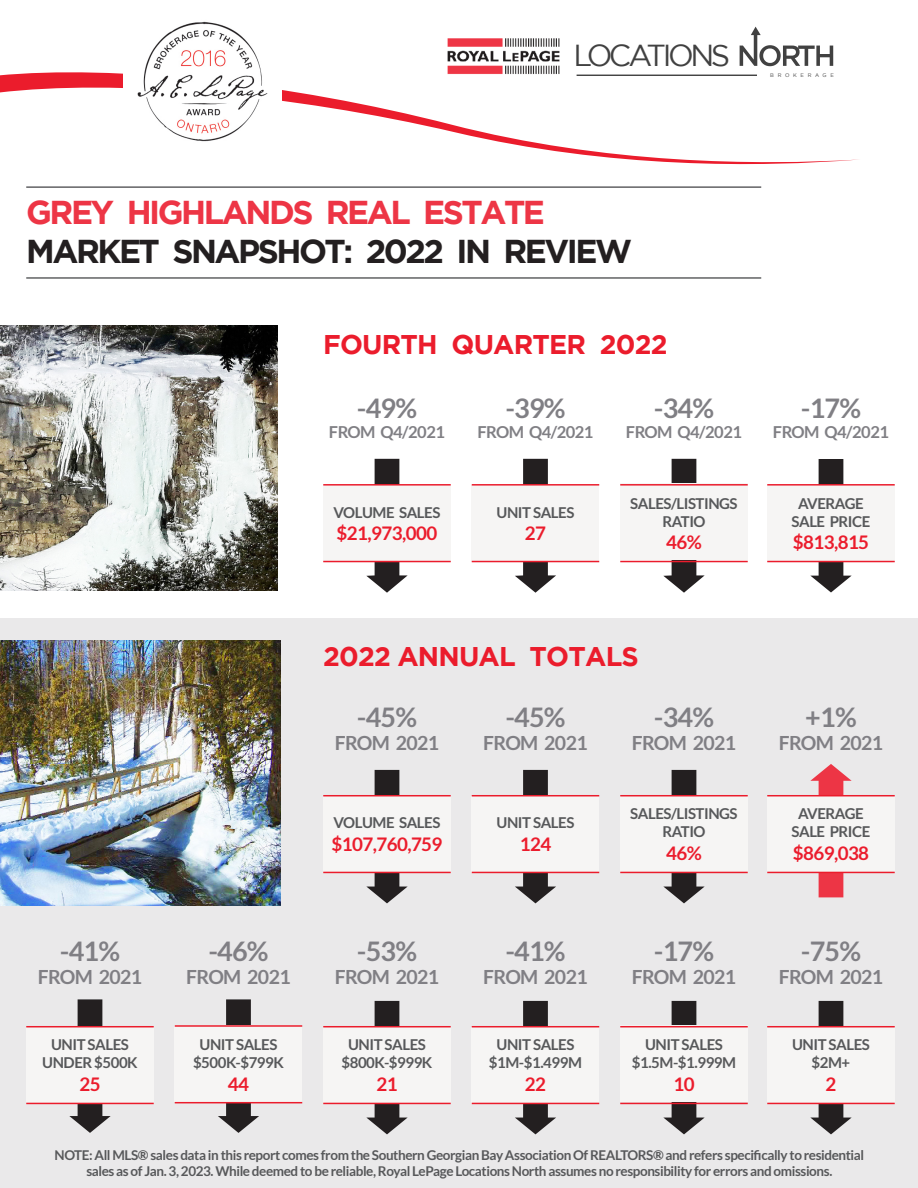
<style>
.page{position:relative;width:918px;height:1188px;background:#fff}
.page>*{position:absolute;margin:0;border:0;box-sizing:border-box;transform-origin:0 0}
.t1{font:700 33px/39px "Gotham";letter-spacing:-.075em;color:#231f20}
.t2{font:30.3px "Gotham";letter-spacing:-.115em;color:#414141}
.t3{font:700 27px "Lato";letter-spacing:-.03em;color:#807f84}
.t4{font:700 27px "Gotham";letter-spacing:-.03em;color:#eb1c2c}
.t5{font:700 19.5px "Lato";letter-spacing:-.03em;color:#807f84}
.t6{font:700 18.75px "Lato";letter-spacing:-.03em;color:#eb1c2c}
.t7{font:700 16.5px "Lato";letter-spacing:-.03em;color:#807f84}
.t8{font:700 15px/18px "Lato";letter-spacing:-.03em;color:#57585a;text-align:center}
.t9{font:700 13.5px/16.2px "Lato";letter-spacing:-.03em;color:#57585a;text-align:center}
.t10{font:5.25px "Gotham";letter-spacing:.7em;color:#414141}
.s1{color:#ed3545}
</style>
<div class="page">
<div style="left:0;top:618px;width:918px;height:570px;background:#eae9ea"></div>
<img style="left:0;top:640px;width:280px;height:266px">
<img style="left:0;top:326px;width:278px;height:265px">
<img style="left:447px;top:38px;width:113px;height:24px">
<svg style="left:740px;top:27px;width:93px;height:37px"></svg>
<svg style="left:0;top:64px;width:858px;height:101px"></svg>
<img style="left:123px;top:21px;width:158px;height:140px">
<svg style="left:218px;top:999px;width:41px;height:134px"></svg>
<svg style="left:663px;top:770px;width:42px;height:133px"></svg>
<svg style="left:663px;top:459px;width:42px;height:134px"></svg>
<svg style="left:515px;top:459px;width:41px;height:134px"></svg>
<svg style="left:366px;top:459px;width:42px;height:134px"></svg>
<svg style="left:515px;top:1001px;width:41px;height:133px"></svg>
<svg style="left:663px;top:1001px;width:42px;height:133px"></svg>
<svg style="left:810px;top:1001px;width:42px;height:133px"></svg>
<svg style="left:69px;top:999px;width:42px;height:134px"></svg>
<svg style="left:810px;top:764px;width:42px;height:133px"></svg>
<svg style="left:810px;top:459px;width:42px;height:133px"></svg>
<hr style="left:26px;top:277px;width:735px;height:2px;background:#595a5c">
<div style="left:620px;top:484px;width:128px;height:76px;background:#f6f5f4"></div>
<hr style="left:26px;top:186px;width:735px;height:2px;background:#595a5c">
<div style="left:472px;top:486px;width:127px;height:76px;background:#f6f5f4"></div>
<div style="left:323px;top:486px;width:128px;height:76px;background:#f6f5f4"></div>
<div style="left:767px;top:486px;width:128px;height:76px;background:#f6f5f4"></div>
<hr style="left:472px;top:484px;width:127px;height:2px;background:#eb1c2c">
<hr style="left:323px;top:484px;width:128px;height:2px;background:#eb1c2c">
<hr style="left:767px;top:484px;width:128px;height:2px;background:#eb1c2c">
<hr style="left:472px;top:561px;width:127px;height:1px;background:#eb1c2c">
<hr style="left:323px;top:561px;width:128px;height:1px;background:#eb1c2c">
<hr style="left:767px;top:561px;width:128px;height:1px;background:#eb1c2c">
<hr style="left:620px;top:484px;width:128px;height:2px;background:#eb1c2c">
<hr style="left:620px;top:561px;width:128px;height:1px;background:#eb1c2c">
<div style="left:620px;top:796px;width:128px;height:76px;background:#f6f5f4"></div>
<svg style="left:515px;top:770px;width:41px;height:133px"></svg>
<svg style="left:366px;top:770px;width:42px;height:133px"></svg>
<div style="left:472px;top:797px;width:127px;height:76px;background:#f6f5f4"></div>
<div style="left:323px;top:797px;width:128px;height:76px;background:#f6f5f4"></div>
<div style="left:767px;top:797px;width:128px;height:76px;background:#f6f5f4"></div>
<hr style="left:472px;top:795px;width:127px;height:1px;background:#eb1c2c">
<hr style="left:323px;top:795px;width:128px;height:1px;background:#eb1c2c">
<hr style="left:767px;top:795px;width:128px;height:1px;background:#eb1c2c">
<hr style="left:472px;top:872px;width:127px;height:1px;background:#eb1c2c">
<hr style="left:323px;top:872px;width:128px;height:1px;background:#eb1c2c">
<hr style="left:767px;top:872px;width:128px;height:1px;background:#eb1c2c">
<hr style="left:620px;top:795px;width:128px;height:1px;background:#eb1c2c">
<hr style="left:620px;top:872px;width:128px;height:1px;background:#eb1c2c">
<div style="left:620px;top:1025px;width:128px;height:77px;background:#f6f5f4"></div>
<svg style="left:366px;top:1001px;width:42px;height:133px"></svg>
<div style="left:472px;top:1028px;width:127px;height:76px;background:#f6f5f4"></div>
<div style="left:323px;top:1028px;width:128px;height:76px;background:#f6f5f4"></div>
<div style="left:767px;top:1028px;width:128px;height:76px;background:#f6f5f4"></div>
<div style="left:26px;top:1028px;width:128px;height:76px;background:#f6f5f4"></div>
<div style="left:175px;top:1025px;width:127px;height:76px;background:#f6f5f4"></div>
<hr style="left:472px;top:1026px;width:127px;height:1px;background:#eb1c2c">
<hr style="left:323px;top:1026px;width:128px;height:1px;background:#eb1c2c">
<hr style="left:767px;top:1026px;width:128px;height:1px;background:#eb1c2c">
<hr style="left:26px;top:1026px;width:128px;height:1px;background:#eb1c2c">
<hr style="left:175px;top:1025px;width:127px;height:2px;background:#eb1c2c">
<hr style="left:472px;top:1103px;width:127px;height:1px;background:#eb1c2c">
<hr style="left:323px;top:1103px;width:128px;height:1px;background:#eb1c2c">
<hr style="left:767px;top:1103px;width:128px;height:1px;background:#eb1c2c">
<hr style="left:26px;top:1103px;width:128px;height:1px;background:#eb1c2c">
<hr style="left:175px;top:1102px;width:127px;height:1px;background:#eb1c2c">
<hr style="left:620px;top:1026px;width:128px;height:1px;background:#eb1c2c">
<hr style="left:620px;top:1103px;width:128px;height:1px;background:#eb1c2c">
<h2 class="t2" style="left:573px;top:39px;width:158px">LOCATIONS</h2>
<p class="t10" style="left:770px;top:72px;width:65px">BROKERAGE</p>
<p class="t1" style="left:26px;top:192px;width:607px"><span class="s1">GREY HIGHLANDS REAL ESTATE<br></span>MARKET SNAPSHOT: 2022 IN REVIEW</p>
<p class="t4" style="left:323px;top:328px;width:346px">FOURTH QUARTER 2022</p>
<p class="t3" style="left:357px;top:393px;width:62px">-49%</p>
<p class="t7" style="left:329px;top:423px;width:118px">FROM Q4/2021</p>
<p class="t8" style="left:334px;top:503px;width:108px">VOLUME SALES</p>
<p class="t6" style="left:337px;top:523px;width:102px">$21,973,000</p>
<p class="t3" style="left:505px;top:393px;width:62px">-39%</p>
<p class="t7" style="left:477px;top:423px;width:118px">FROM Q4/2021</p>
<p class="t8" style="left:497px;top:503px;width:79px">UNIT SALES</p>
<p class="t6" style="left:525px;top:523px;width:23px">27</p>
<p class="t3" style="left:654px;top:393px;width:62px">-34%</p>
<p class="t7" style="left:626px;top:423px;width:118px">FROM Q4/2021</p>
<p class="t8" style="left:630px;top:494px;width:109px">SALES/LISTINGS<br>RATIO</p>
<p class="t6" style="left:666px;top:532px;width:37px">46%</p>
<p class="t3" style="left:801px;top:393px;width:62px">-17%</p>
<p class="t7" style="left:773px;top:423px;width:118px">FROM Q4/2021</p>
<p class="t8" style="left:792px;top:494px;width:80px">AVERAGE<br>SALE PRICE</p>
<p class="t6" style="left:793px;top:532px;width:78px">$813,815</p>
<p class="t3" style="left:60px;top:935px;width:62px">-41%</p>
<p class="t5" style="left:38px;top:966px;width:106px">FROM 2021</p>
<p class="t8" style="left:51px;top:1035px;width:79px">UNIT SALES</p>
<p class="t8" style="left:42px;top:1053px;width:97px">UNDER $500K</p>
<p class="t6" style="left:79px;top:1073px;width:23px">25</p>
<p class="t3" style="left:208px;top:935px;width:62px">-46%</p>
<p class="t5" style="left:186px;top:966px;width:106px">FROM 2021</p>
<p class="t8" style="left:200px;top:1035px;width:79px">UNIT SALES</p>
<p class="t8" style="left:193px;top:1053px;width:92px">$500K-$799K</p>
<p class="t6" style="left:228px;top:1073px;width:23px">44</p>
<p class="t4" style="left:323px;top:641px;width:317px">2022 ANNUAL TOTALS</p>
<p class="t3" style="left:357px;top:702px;width:62px">-45%</p>
<p class="t5" style="left:335px;top:732px;width:106px">FROM 2021</p>
<p class="t8" style="left:334px;top:814px;width:108px">VOLUME SALES</p>
<p class="t6" style="left:332px;top:833px;width:112px">$107,760,759</p>
<p class="t3" style="left:357px;top:935px;width:62px">-53%</p>
<p class="t5" style="left:335px;top:966px;width:106px">FROM 2021</p>
<p class="t8" style="left:348px;top:1035px;width:79px">UNIT SALES</p>
<p class="t8" style="left:342px;top:1053px;width:92px">$800K-$999K</p>
<p class="t6" style="left:376px;top:1073px;width:23px">21</p>
<p class="t3" style="left:505px;top:702px;width:62px">-45%</p>
<p class="t5" style="left:483px;top:732px;width:106px">FROM 2021</p>
<p class="t8" style="left:497px;top:814px;width:79px">UNIT SALES</p>
<p class="t6" style="left:520px;top:833px;width:33px">124</p>
<p class="t3" style="left:505px;top:935px;width:62px">-41%</p>
<p class="t5" style="left:483px;top:966px;width:106px">FROM 2021</p>
<p class="t8" style="left:497px;top:1035px;width:79px">UNIT SALES</p>
<p class="t8" style="left:489px;top:1053px;width:95px">$1M-$1.499M</p>
<p class="t6" style="left:525px;top:1073px;width:23px">22</p>
<p class="t3" style="left:654px;top:702px;width:62px">-34%</p>
<p class="t5" style="left:632px;top:732px;width:106px">FROM 2021</p>
<p class="t8" style="left:630px;top:805px;width:109px">SALES/LISTINGS<br>RATIO</p>
<p class="t6" style="left:666px;top:842px;width:37px">46%</p>
<p class="t3" style="left:654px;top:935px;width:62px">-17%</p>
<p class="t5" style="left:632px;top:966px;width:106px">FROM 2021</p>
<p class="t8" style="left:645px;top:1035px;width:79px">UNIT SALES</p>
<p class="t8" style="left:632px;top:1053px;width:106px">$1.5M-$1.999M</p>
<p class="t6" style="left:673px;top:1073px;width:23px">10</p>
<p class="t3" style="left:805px;top:702px;width:53px">+1%</p>
<p class="t5" style="left:779px;top:732px;width:106px">FROM 2021</p>
<p class="t8" style="left:792px;top:805px;width:80px">AVERAGE<br>SALE PRICE</p>
<p class="t6" style="left:793px;top:842px;width:78px">$869,038</p>
<p class="t3" style="left:801px;top:935px;width:62px">-75%</p>
<p class="t5" style="left:779px;top:966px;width:106px">FROM 2021</p>
<p class="t8" style="left:792px;top:1035px;width:79px">UNIT SALES</p>
<p class="t8" style="left:812px;top:1053px;width:40px">$2M+</p>
<p class="t6" style="left:826px;top:1073px;width:12px">2</p>
<p class="t9" style="left:55px;top:1146px;width:811px">NOTE: All MLS® sales data in this report comes from the Southern Georgian Bay Association Of REALTORS® and refers specifically to residential sales as of Jan. 3, 2023. While deemed to be reliable, Royal LePage Locations North assumes no responsibility for errors and omissions.</p>
</div>
